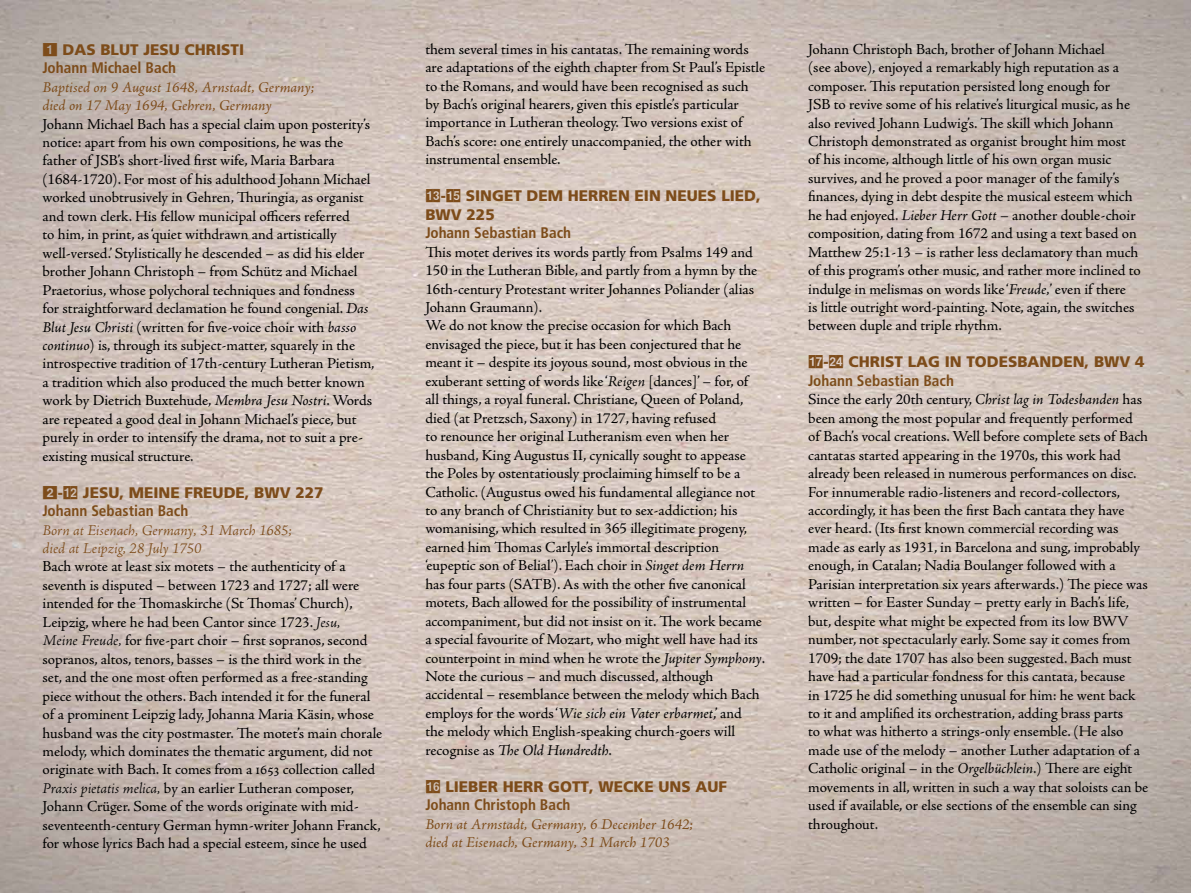
<style>
.page{position:relative;width:1191px;height:893px;background:#fff}
.page>*{position:absolute;margin:0;border:0;box-sizing:border-box;transform-origin:0 0}
.t1{font:15.3px/18.5px "Adobe Jenson Pro";letter-spacing:-.005em;color:#000}
.t2{font:900 15.3px/18.5px "Frutiger";color:#7d4c1a}
.t3{font:italic 15.3px/18.5px "Adobe Jenson Pro";letter-spacing:-.005em;color:#7d4c1a}
.t4{font:italic 300 15.3px/18.5px "Adobe Jenson Pro";letter-spacing:-.005em;color:#7d4c1a}
.t5{font:700 condensed 15.3px "Frutiger";color:#7d4c1a}
.s1{font-family:"Format Pi One S Si";font-weight:400}
.s2{font-weight:700;font-stretch:condensed}
.s3{font-style:italic}
.s4{font-weight:300;font-style:italic}
</style>
<div class="page">
<img style="left:0;top:0;width:1191px;height:893px">
<p class="t2" style="left:43px;top:40px;width:203px"><span class="s1">1</span> DAS BLUT JESU CHRISTI<br><span class="s2">Johann Michael Bach</span></p>
<p class="t3" style="left:43px;top:79px;width:273px">Baptised on 9 August 1648, Arnstadt, Germany; died on 17 May 1694, Gehren, Germany</p>
<p class="t1" style="left:43px;top:115px;width:334px">Johann Michael Bach has a special claim upon posterity’s notice: apart from his own compositions, he was the father of JSB’s short-lived first wife, Maria Barbara (1684-1720). For most of his adulthood Johann Michael worked unobtrusively in Gehren, Thuringia, as organist and town clerk. His fellow municipal officers referred<br>to him, in print, as ‘quiet withdrawn and artistically well-versed.’ Stylistically he descended – as did his elder brother Johann Christoph – from Schütz and Michael Praetorius, whose polychoral techniques and fondness for straightforward declamation he found congenial. <span class="s3">Das Blut Jesu Christi</span> (written for five-voice choir with <span class="s3">basso continuo</span>) is, through its subject-matter, squarely in the introspective tradition of 17th-century Lutheran Pietism, a tradition which also produced the much better known work by Dietrich Buxtehude, <span class="s3">Membra Jesu Nostri</span>. Words are repeated a good deal in Johann Michael’s piece, but purely in order to intensify the drama, not to suit a pre&shy;existing musical structure.</p>
<p class="t2" style="left:43px;top:483px;width:283px"><span class="s1">2</span>-<span class="s1">qs</span> JESU, MEINE FREUDE, BWV 227<br><span class="s2">Johann Sebastian Bach</span></p>
<p class="t4" style="left:43px;top:521px;width:251px">Born at Eisenach, Germany, 31 March 1685; died at Leipzig, 28 July 1750</p>
<p class="t1" style="left:43px;top:558px;width:341px">Bach wrote at least six motets – the authenticity of a seventh is disputed – between 1723 and 1727; all were intended for the Thomaskirche (St Thomas’ Church), Leipzig, where he had been Cantor since 1723. <span class="s4">Jesu,<br>Meine Freude,</span> for five-part choir – first sopranos, second sopranos, altos, tenors, basses – is the third work in the set, and the one most often performed as a free-standing piece without the others. Bach intended it for the funeral of a prominent Leipzig lady, Johanna Maria Käsin, whose husband was the city postmaster. The motet’s main chorale melody, which dominates the thematic argument, did not originate with Bach. It comes from a 1653 collection called <span class="s4">Praxis pietatis melica,</span> by an earlier Lutheran composer, Johann Crüger. Some of the words originate with mid&shy;seventeenth-century German hymn-writer Johann Franck, for whose lyrics Bach had a special esteem, since he used</p>
<p class="t1" style="left:425px;top:40px;width:341px">them several times in his cantatas. The remaining words are adaptations of the eighth chapter from St Paul’s Epistle to the Romans, and would have been recognised as such by Bach’s original hearers, given this epistle’s particular importance in Lutheran theology. Two versions exist of Bach’s score: one entirely unaccompanied, the other with instrumental ensemble.</p>
<p class="t2" style="left:425px;top:187px;width:337px"><span class="s1">qd</span>-<span class="s1">qg</span> SINGET DEM HERREN EIN NEUES LIED,<br>BWV 225</p>
<p class="t5" style="left:425px;top:224px;width:147px">Johann Sebastian Bach</p>
<p class="t1" style="left:425px;top:243px;width:341px">This motet derives its words partly from Psalms 149 and 150 in the Lutheran Bible, and partly from a hymn by the 16th-century Protestant writer Johannes Poliander (alias Johann Graumann).<br>We do not know the precise occasion for which Bach envisaged the piece, but it has been conjectured that he meant it – despite its joyous sound, most obvious in the exuberant setting of words like ‘<span class="s3">Reigen</span> [dances]’ – for, of all things, a royal funeral. Christiane, Queen of Poland, died (at Pretzsch, Saxony) in 1727, having refused<br>to renounce her original Lutheranism even when her husband, King Augustus II, cynically sought to appease the Poles by ostentatiously proclaiming himself to be a Catholic. (Augustus owed his fundamental allegiance not to any branch of Christianity but to sex-addiction; his womanising, which resulted in 365 illegitimate progeny, earned him Thomas Carlyle’s immortal description ‘eupeptic son of Belial’). Each choir in <span class="s3">Singet dem Herrn </span>has four parts (SATB). As with the other five canonical motets, Bach allowed for the possibility of instrumental accompaniment, but did not insist on it. The work became a special favourite of Mozart, who might well have had its counterpoint in mind when he wrote the <span class="s3">Jupiter Symphony</span>.<br>Note the curious – and much discussed, although accidental – resemblance between the melody which Bach employs for the words ‘<span class="s3">Wie sich ein Vater erbarmet</span>,’ and<br>the melody which English-speaking church-goers will recognise as <span class="s3">The Old Hundredth</span>.</p>
<p class="t2" style="left:425px;top:777px;width:303px"><span class="s1">qh</span> LIEBER HERR GOTT, WECKE UNS AUF<br><span class="s2">Johann Christoph Bach</span></p>
<p class="t3" style="left:425px;top:816px;width:269px">Born at Armstadt, Germany, 6 December 1642; died at Eisenach, Germany, 31 March 1703</p>
<p class="t1" style="left:808px;top:40px;width:334px">Johann Christoph Bach, brother of Johann Michael<br>(see above), enjoyed a remarkably high reputation as a composer. This reputation persisted long enough for<br>JSB to revive some of his relative’s liturgical music, as he also revived Johann Ludwig’s. The skill which Johann Christoph demonstrated as organist brought him most of his income, although little of his own organ music survives, and he proved a poor manager of the family’s finances, dying in debt despite the musical esteem which he had enjoyed. <span class="s3">Lieber Herr Gott</span> – another double-choir composition, dating from 1672 and using a text based on Matthew 25:1-13 – is rather less declamatory than much of this program’s other music, and rather more inclined to indulge in melismas on words like ‘<span class="s3">Freude,</span>’ even if there<br>is little outright word-painting. Note, again, the switches between duple and triple rhythm.</p>
<p class="t2" style="left:808px;top:353px;width:338px"><span class="s1">qj</span>-<span class="s1">wf</span> CHRIST LAG IN TODESBANDEN, BWV 4<br><span class="s2">Johann Sebastian Bach</span></p>
<p class="t1" style="left:808px;top:391px;width:342px">Since the early 20th century, <span class="s3">Christ lag in Todesbanden</span> has been among the most popular and frequently performed<br>of Bach’s vocal creations. Well before complete sets of Bach cantatas started appearing in the 1970s, this work had already been released in numerous performances on disc.<br>For innumerable radio-listeners and record-collectors, accordingly, it has been the first Bach cantata they have ever heard. (Its first known commercial recording was made as early as 1931, in Barcelona and sung, improbably enough, in Catalan; Nadia Boulanger followed with a Parisian interpretation six years afterwards.) The piece was written – for Easter Sunday – pretty early in Bach’s life, but, despite what might be expected from its low BWV number, not spectacularly early. Some say it comes from 1709; the date 1707 has also been suggested. Bach must have had a particular fondness for this cantata, because<br>in 1725 he did something unusual for him: he went back to it and amplified its orchestration, adding brass parts<br>to what was hitherto a strings-only ensemble. (He also made use of the melody – another Luther adaptation of a Catholic original – in the <span class="s3">Orgelbüchlein</span>.) There are eight movements in all, written in such a way that soloists can be used if available, or else sections of the ensemble can sing throughout.</p>
</div>
